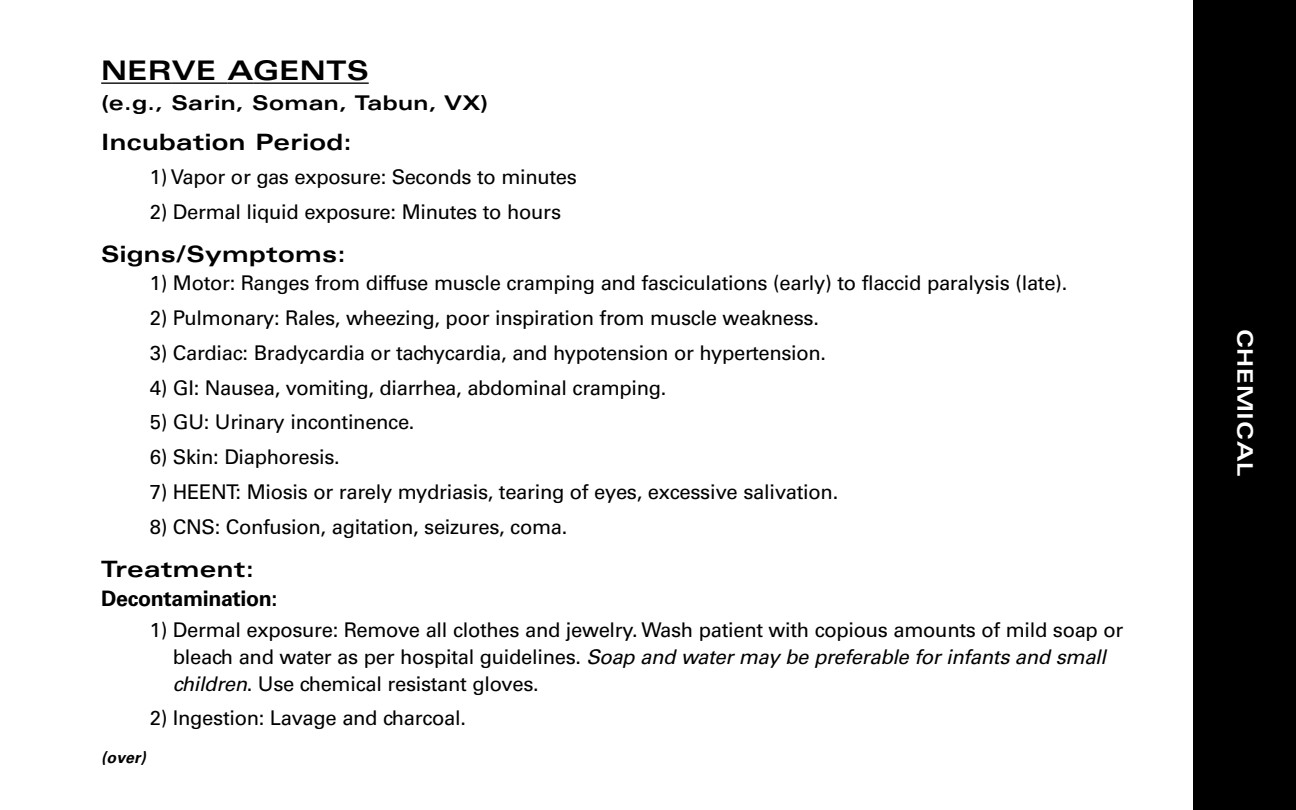
<style>
.page{position:relative;width:1296px;height:810px;background:#fff}
.page>*{position:absolute;margin:0;border:0;box-sizing:border-box;transform-origin:0 0}
.t1{font:700 expanded 27px "Univers";letter-spacing:.015em;color:#000}
.t2{font:700 expanded 22.5px "Univers";letter-spacing:.015em;color:#000}
.t3{font:700 21.38px "Univers";letter-spacing:-.015em;color:#000}
.t4{font:700 expanded 21.38px "Univers";letter-spacing:.035em;color:#fff}
.t5{font:20.25px/27px "Univers";letter-spacing:-.015em;color:#000}
.t6{font:700 expanded 20.25px "Univers";letter-spacing:.015em;color:#000}
.t7{font:italic 700 15.75px "Univers";color:#000}
.s1{font-style:italic}
</style>
<div class="page">
<div style="left:1194px;top:0;width:102px;height:810px;background:#000"></div>
<hr style="left:101px;top:82px;width:71px;height:2px;background:#000">
<hr style="left:172px;top:82px;width:55px;height:2px;background:#000">
<hr style="left:227px;top:82px;width:26px;height:2px;background:#000">
<hr style="left:253px;top:82px;width:116px;height:2px;background:#000">
<h1 class="t1" style="left:101px;top:61px;width:269px">NERVE AGENTS</h1>
<p class="t6" style="left:101px;top:95px;width:389px">(e.g., Sarin, Soman, Tabun, VX)</p>
<p class="t2" style="left:101px;top:134px;width:252px">Incubation Period:</p>
<p class="t5" style="left:150px;top:165px;width:429px">1) Vapor or gas exposure: Seconds to minutes</p>
<p class="t5" style="left:150px;top:200px;width:413px">2) Dermal liquid exposure: Minutes to hours</p>
<p class="t2" style="left:101px;top:245px;width:246px">Signs/Symptoms:</p>
<p class="t5" style="left:150px;top:271px;width:919px">1) Motor: Ranges from diffuse muscle cramping and fasciculations (early) to flaccid paralysis (late).</p>
<p class="t5" style="left:150px;top:306px;width:671px">2) Pulmonary: Rales, wheezing, poor inspiration from muscle weakness.</p>
<p class="t5" style="left:150px;top:341px;width:678px">3) Cardiac: Bradycardia or tachycardia, and hypotension or hypertension.</p>
<p class="t5" style="left:150px;top:376px;width:518px">4) GI: Nausea, vomiting, diarrhea, abdominal cramping.</p>
<p class="t5" style="left:150px;top:411px;width:266px">5) GU: Urinary incontinence.</p>
<p class="t5" style="left:150px;top:445px;width:192px">6) Skin: Diaphoresis.</p>
<p class="t5" style="left:150px;top:480px;width:690px">7) HEENT: Miosis or rarely mydriasis, tearing of eyes, excessive salivation.</p>
<p class="t5" style="left:150px;top:515px;width:419px">8) CNS: Confusion, agitation, seizures, coma.</p>
<p class="t2" style="left:101px;top:561px;width:154px">Treatment:</p>
<p class="t3" style="left:101px;top:590px;width:178px">Decontamination:</p>
<p class="t5" style="left:173px;top:618px;width:952px;text-indent:-23px">1) Dermal exposure: Remove all clothes and jewelry. Wash patient with copious amounts of mild soap or bleach and water as per hospital guidelines. <span class="s1">Soap and water may be preferable for infants and small children</span>. Use chemical resistant gloves.</p>
<p class="t5" style="left:150px;top:706px;width:318px">2) Ingestion: Lavage and charcoal.</p>
<p class="t7" style="left:101px;top:751px;width:46px">(over)</p>
<p class="t4" style="left:1253px;top:329px;width:150px;rotate:90deg">CHEMICAL</p>
</div>
